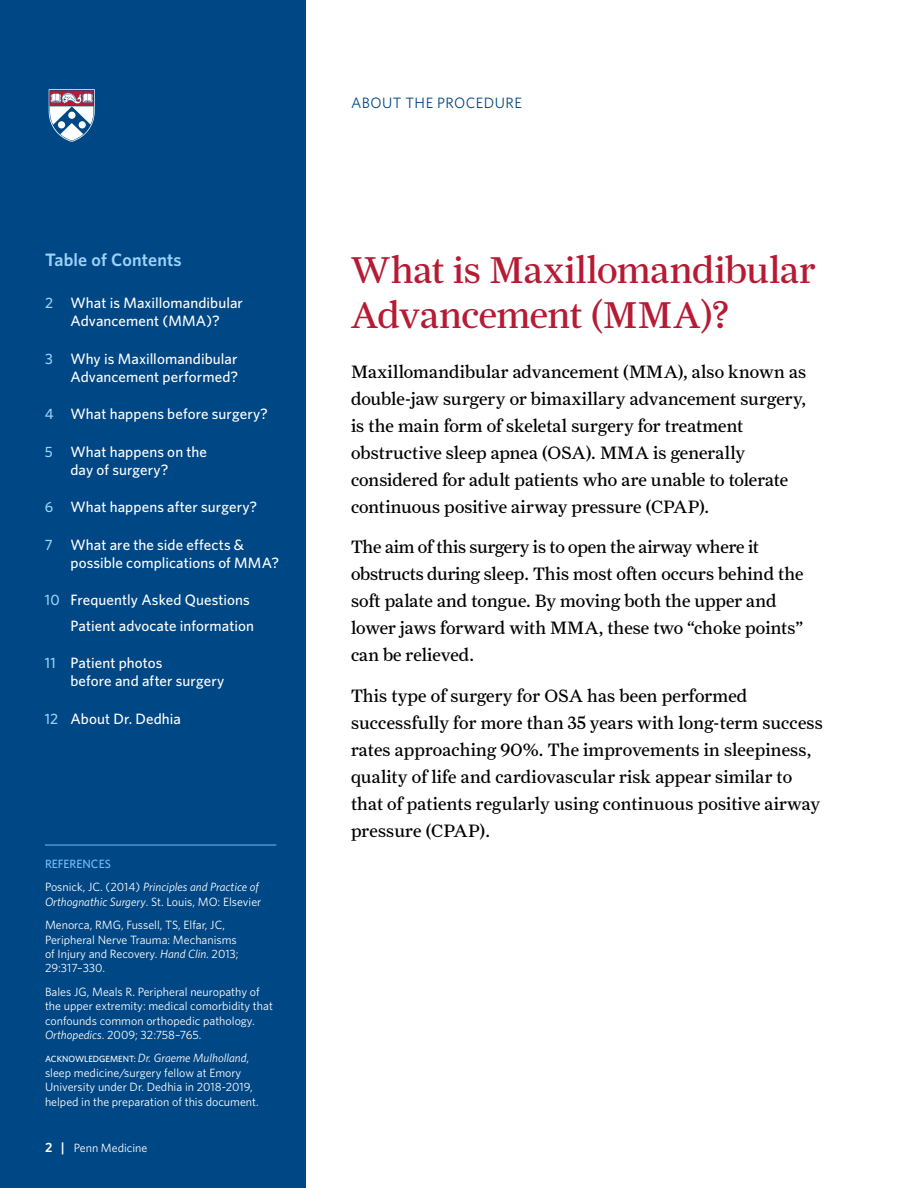
<style>
.page{position:relative;width:918px;height:1188px;background:#fff}
.page>*{position:absolute;margin:0;border:0;box-sizing:border-box;transform-origin:0 0}
.t1{font:39px/45px "Farnham Headline";letter-spacing:.01em;color:#b61b34}
.t2{font:18px/27px "Farnham Text";letter-spacing:.005em;color:#000}
.t3{font:600 18px "Whitney";letter-spacing:.005em;color:#9bd2f9}
.t4{font:500 15px/18px "Whitney";letter-spacing:.005em;color:#fff}
.t5{font:15px "Whitney";letter-spacing:.03em;color:#004785}
.t6{font:12px/14.4px "Whitney";color:#fff}
.t7{font:italic 12px/23.4px "Whitney";color:#fff}
.s1{color:#9bd2f9}
.s2{font-weight:500;font-style:normal;color:#70bff7}
.s3{font-style:normal}
.s4{font-style:italic}
.s5{font-weight:500;font-size:9px}
.s6{font-weight:600;font-size:13.5px}
</style>
<div class="page">
<div style="left:0;top:0;width:306px;height:1188px;background:#004785"></div>
<svg style="left:48px;top:89px;width:47px;height:53px"></svg>
<hr style="left:45px;top:845px;width:231px;height:1px;background:#70bff7">
<p class="t3" style="left:45px;top:249px;width:138px">Table of Contents</p>
<p class="t4" style="left:45px;top:294px;width:200px;text-align:center"><span class="s1">2</span> What is Maxillomandibular<br>Advancement (MMA)?</p>
<p class="t4" style="left:45px;top:349px;width:195px;text-align:right"><span class="s1">3</span> Why is Maxillomandibular<br>Advancement performed?</p>
<p class="t4" style="left:45px;top:405px;width:224px"><span class="s1">4</span> What happens before surgery?</p>
<p class="t4" style="left:70px;top:442px;width:138px;text-indent:-26px"><span class="s1">5</span> What happens on the day of surgery?</p>
<p class="t4" style="left:45px;top:498px;width:214px"><span class="s1">6</span> What happens after surgery?</p>
<p class="t4" style="left:70px;top:535px;width:210px;text-indent:-26px"><span class="s1">7</span> What are the side effects &amp; possible complications of MMA?</p>
<p class="t4" style="left:45px;top:587px;width:211px;line-height:25.5px;text-align:right"><span class="s1">10</span> Frequently Asked Questions<br>Patient advocate information</p>
<p class="t4" style="left:70px;top:654px;width:155px;text-indent:-26px"><span class="s1">11</span> Patient photos<br>before and after surgery</p>
<p class="t4" style="left:45px;top:709px;width:138px"><span class="s1">12</span> About Dr. Dedhia</p>
<p class="t7" style="left:45px;top:852px;width:215px"><span class="s2">REFERENCES<br></span><span class="s3">Posnick, JC. (2014)</span> Principles and Practice of</p>
<p class="t6" style="left:45px;top:890px;width:218px;line-height:23.4px"><span class="s4">Orthognathic Surgery</span>. St. Louis, MO: Elsevier<br>Menorca, RMG, Fussell, TS, Elfar, JC,</p>
<p class="t6" style="left:45px;top:932px;width:195px">Peripheral Nerve Trauma: Mechanisms of Injury and Recovery. <span class="s4">Hand Clin</span>. 2013;<br>29:317–330.</p>
<p class="t6" style="left:45px;top:984px;width:229px">Bales JG, Meals R. Peripheral neuropathy of the upper extremity: medical comorbidity that confounds common orthopedic pathology.<br><span class="s4">Orthopedics</span>. 2009; 32:758–765.</p>
<p class="t6" style="left:45px;top:1051px;width:215px"><span class="s5">ACKNOWLEDGEMENT:</span> <span class="s4">Dr. Graeme Mulholland</span>, sleep medicine/surgery fellow at Emory University under Dr. Dedhia in 2018-2019, helped in the preparation of this document.</p>
<p class="t6" style="left:45px;top:1140px;width:104px"><span class="s6">2 |</span> Penn Medicine</p>
<p class="t5" style="left:351px;top:94px;width:173px">ABOUT THE PROCEDURE</p>
<h1 class="t1" style="left:351px;top:247px;width:466px">What is Maxillomandibular<br>Advancement (MMA)?</h1>
<p class="t2" style="left:351px;top:358px;width:457px">Maxillomandibular advancement (MMA), also known as double-jaw surgery or bimaxillary advancement surgery, is the main form of skeletal surgery for treatment obstructive sleep apnea (OSA). MMA is generally considered for adult patients who are unable to tolerate continuous positive airway pressure (CPAP).</p>
<p class="t2" style="left:351px;top:533px;width:454px">The aim of this surgery is to open the airway where it obstructs during sleep. This most often occurs behind the soft palate and tongue. By moving both the upper and lower jaws forward with MMA, these two “choke points” can be relieved.</p>
<p class="t2" style="left:351px;top:682px;width:473px">This type of surgery for OSA has been performed successfully for more than 35 years with long-term success rates approaching 90%. The improvements in sleepiness, quality of life and cardiovascular risk appear similar to that of patients regularly using continuous positive airway pressure (CPAP).</p>
</div>
